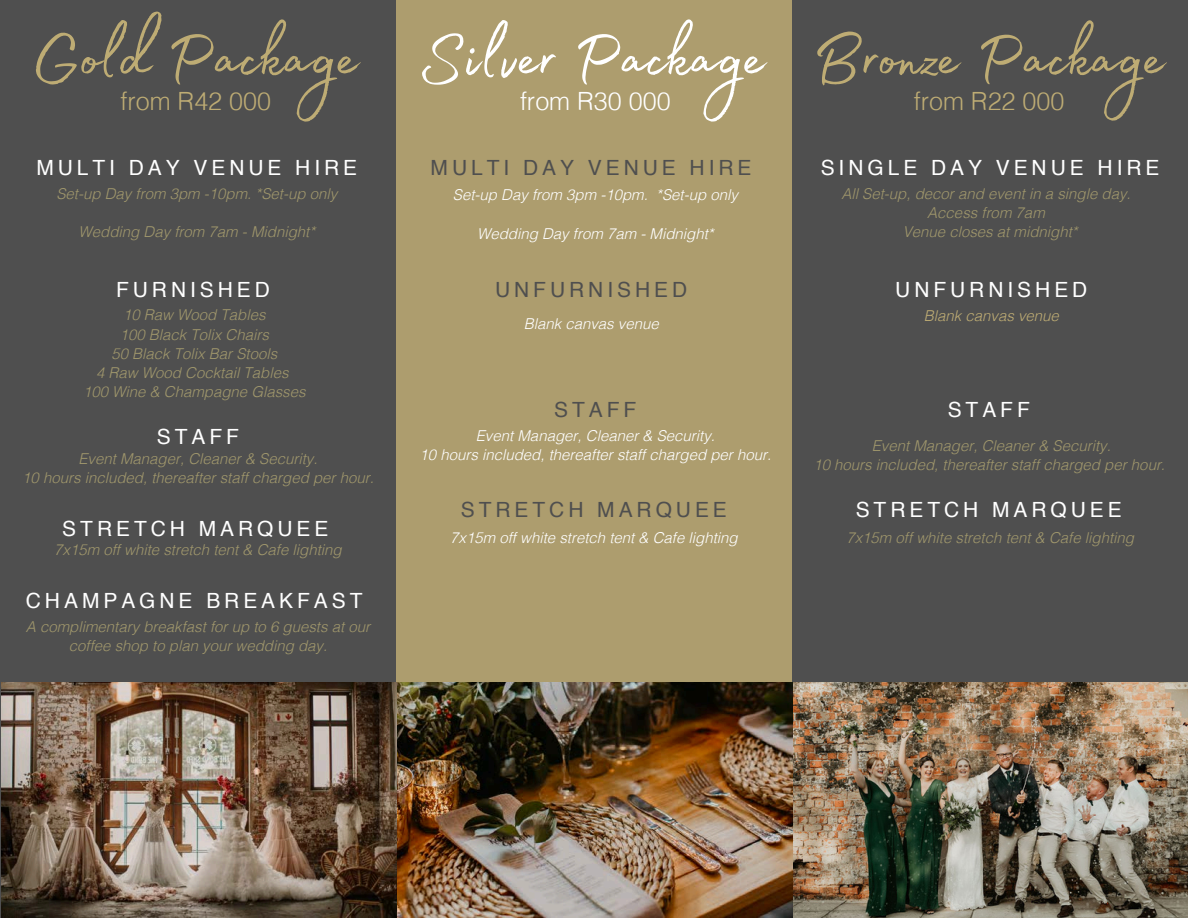
<style>
.page{position:relative;width:1188px;height:918px;background:#4f4f4f}
.page>*{position:absolute;margin:0;border:0;box-sizing:border-box;transform-origin:0 0}
.t1{font:82.65px "Madelyn Fill";color:#fff}
.t2{font:82.65px "Madelyn Fill";color:#beac74}
.t3{font:81.15px "Madelyn Fill";color:#beac74}
.t4{font:300 25.05px "Helvetica";color:#beac74}
.t5{font:300 25.05px "Helvetica";color:#fff}
.t6{font:21px "Helvetica";letter-spacing:.19em;color:#fff}
.t7{font:21px "Helvetica";letter-spacing:.19em;color:#4f4f4f}
.t8{font:italic 300 15px/19.2px "Helvetica";color:#a0976c;text-align:center}
.t9{font:italic 300 15px "Helvetica";color:#fff}
.t10{font:italic 300 15px "Helvetica";color:#beac74}
</style>
<div class="page">
<div style="left:396px;top:0;width:396px;height:918px;background:#ad9d6e"></div>
<img style="left:1px;top:683px;width:1187px;height:235px">
<h1 class="t2" style="left:32px;top:-5px;width:329px">Gold Package</h1>
<p class="t4" style="left:120px;top:90px;width:152px">from R42 000</p>
<p class="t6" style="left:36px;top:159px;width:322px">MULTI DAY VENUE HIRE</p>
<h2 class="t8" style="left:56px;top:185px;width:282px">Set-up Day from 3pm -10pm. *Set-up only</h2>
<h3 class="t8" style="left:79px;top:223px;width:238px">Wedding Day from 7am - Midnight*</h3>
<h1 class="t6" style="left:116px;top:280px;width:155px">FURNISHED</h1>
<h3 class="t8" style="left:123px;top:307px;width:144px">10 Raw Wood Tables</h3>
<p class="t8" style="left:120px;top:326px;width:151px">100 Black Tolix Chairs</p>
<p class="t8" style="left:111px;top:345px;width:167px">50 Black Tolix Bar Stools</p>
<h3 class="t8" style="left:96px;top:364px;width:194px">4 Raw Wood Cocktail Tables</h3>
<p class="t8" style="left:83px;top:383px;width:224px">100 Wine &amp; Champagne Glasses</p>
<h2 class="t6" style="left:157px;top:428px;width:84px">STAFF</h2>
<h1 class="t8" style="left:78px;top:450px;width:241px">Event Manager, Cleaner &amp; Security.</h1>
<h2 class="t8" style="left:22px;top:469px;width:353px">10 hours included, thereafter staff charged per hour.</h2>
<h3 class="t6" style="left:62px;top:520px;width:268px">STRETCH MARQUEE</h3>
<p class="t8" style="left:54px;top:542px;width:289px">7x15m off white stretch tent &amp; Cafe lighting</p>
<h3 class="t6" style="left:26px;top:592px;width:338px">CHAMPAGNE BREAKFAST</h3>
<p class="t8" style="left:26px;top:619px;width:346px">A complimentary breakfast for up to 6 guests at our coffee shop to plan your wedding day.</p>
<p class="t1" style="left:418px;top:-5px;width:350px">Silver Package</p>
<p class="t5" style="left:520px;top:90px;width:152px">from R30 000</p>
<p class="t3" style="left:812px;top:-4px;width:355px">Bronze Package</p>
<p class="t4" style="left:914px;top:90px;width:152px">from R22 000</p>
<p class="t7" style="left:431px;top:159px;width:322px">MULTI DAY VENUE HIRE</p>
<h3 class="t6" style="left:821px;top:159px;width:340px">SINGLE DAY VENUE HIRE</h3>
<p class="t9" style="left:453px;top:189px;width:286px">Set-up Day from 3pm -10pm. *Set-up only</p>
<p class="t9" style="left:477px;top:227px;width:238px">Wedding Day from 7am - Midnight*</p>
<p class="t8" style="left:841px;top:185px;width:291px">All Set-up, decor and event in a single day.</p>
<p class="t8" style="left:927px;top:204px;width:119px">Access from 7am</p>
<p class="t8" style="left:903px;top:223px;width:177px">Venue closes at midnight*</p>
<h3 class="t7" style="left:495px;top:281px;width:194px">UNFURNISHED</h3>
<p class="t6" style="left:895px;top:281px;width:194px">UNFURNISHED</p>
<h3 class="t9" style="left:524px;top:318px;width:137px">Blank canvas venue</h3>
<p class="t10" style="left:924px;top:309px;width:137px">Blank canvas venue</p>
<p class="t7" style="left:554px;top:401px;width:84px">STAFF</p>
<p class="t6" style="left:948px;top:401px;width:84px">STAFF</p>
<h3 class="t9" style="left:476px;top:429px;width:241px">Event Manager, Cleaner &amp; Security.</h3>
<h3 class="t9" style="left:420px;top:448px;width:353px">10 hours included, thereafter staff charged per hour.</h3>
<h3 class="t8" style="left:872px;top:438px;width:241px">Event Manager, Cleaner &amp; Security.</h3>
<p class="t8" style="left:813px;top:457px;width:353px">10 hours included, thereafter staff charged per hour.</p>
<h3 class="t7" style="left:461px;top:501px;width:268px">STRETCH MARQUEE</h3>
<h3 class="t9" style="left:450px;top:531px;width:289px">7x15m off white stretch tent &amp; Cafe lighting</h3>
<p class="t6" style="left:856px;top:501px;width:268px">STRETCH MARQUEE</p>
<p class="t8" style="left:846px;top:529px;width:289px">7x15m off white stretch tent &amp; Cafe lighting</p>
</div>
